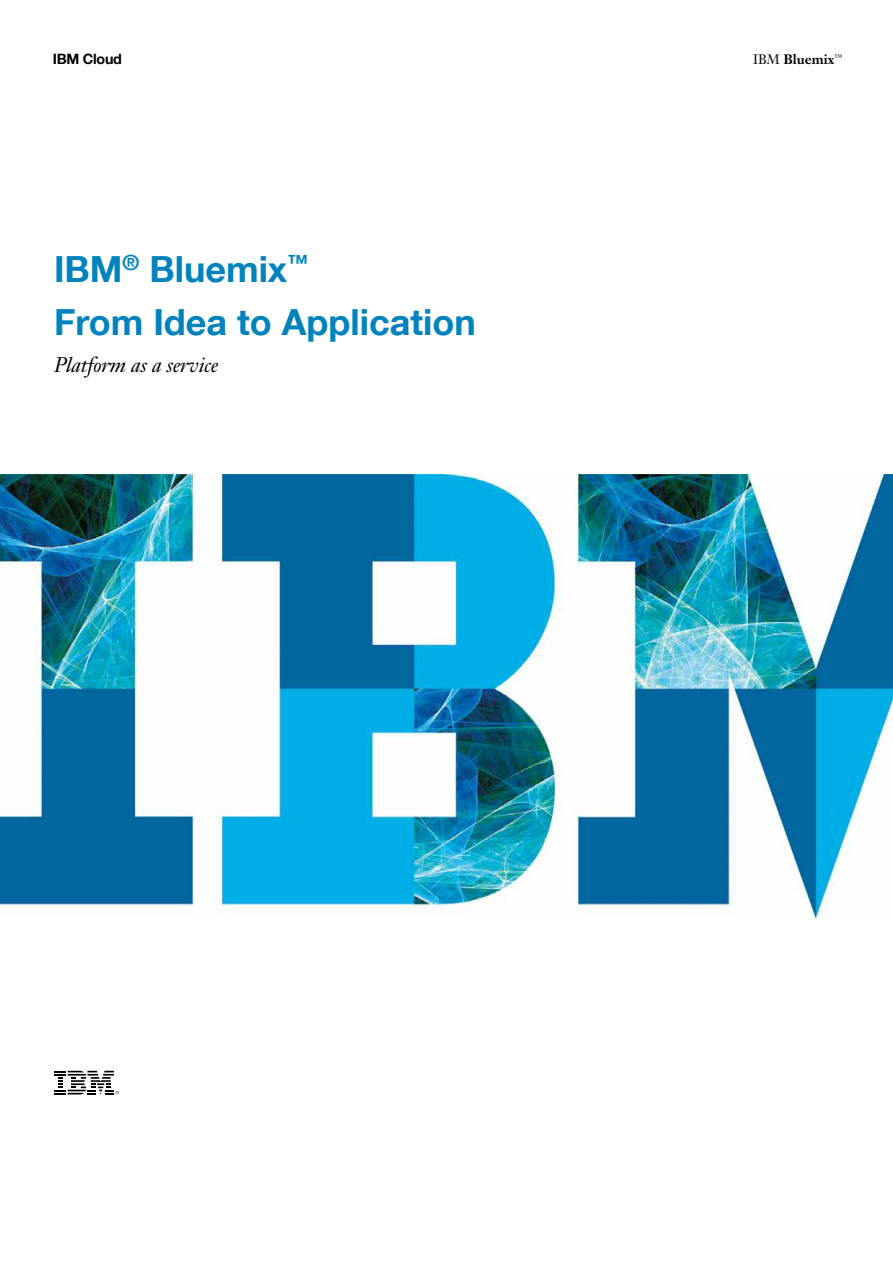
<style>
.page{position:relative;width:893px;height:1263px;background:#fff}
.page>*{position:absolute;margin:0;border:0;box-sizing:border-box;transform-origin:0 0}
.t1{font:700 36px/52.5px "Helvetica Neue LT Com";color:#0083bd}
.t2{font:italic 21px "Janson Text LT Std";letter-spacing:-.01em;color:#000}
.t3{font:700 14.25px "Helvetica Neue LT Com";letter-spacing:-.02em;color:#000}
.t4{font:700 13.5px "Janson Text LT Std";color:#000}
.s1{font-weight:400}
</style>
<div class="page">
<svg style="left:54px;top:1071px;width:65px;height:23px"></svg>
<img style="left:0;top:475px;width:893px;height:442px">
<p class="t3" style="left:53px;top:50px;width:70px">IBM Cloud</p>
<p class="t1" style="left:54px;top:242px;width:423px">IBM<sup>®</sup> Bluemix<sup>™<br></sup>From Idea to Application</p>
<p class="t2" style="left:54px;top:352px;width:166px">Platform as a service</p>
<p class="t4" style="left:753px;top:51px;width:91px"><span class="s1">IBM</span> Bluemix<sup>™</sup></p>
</div>
